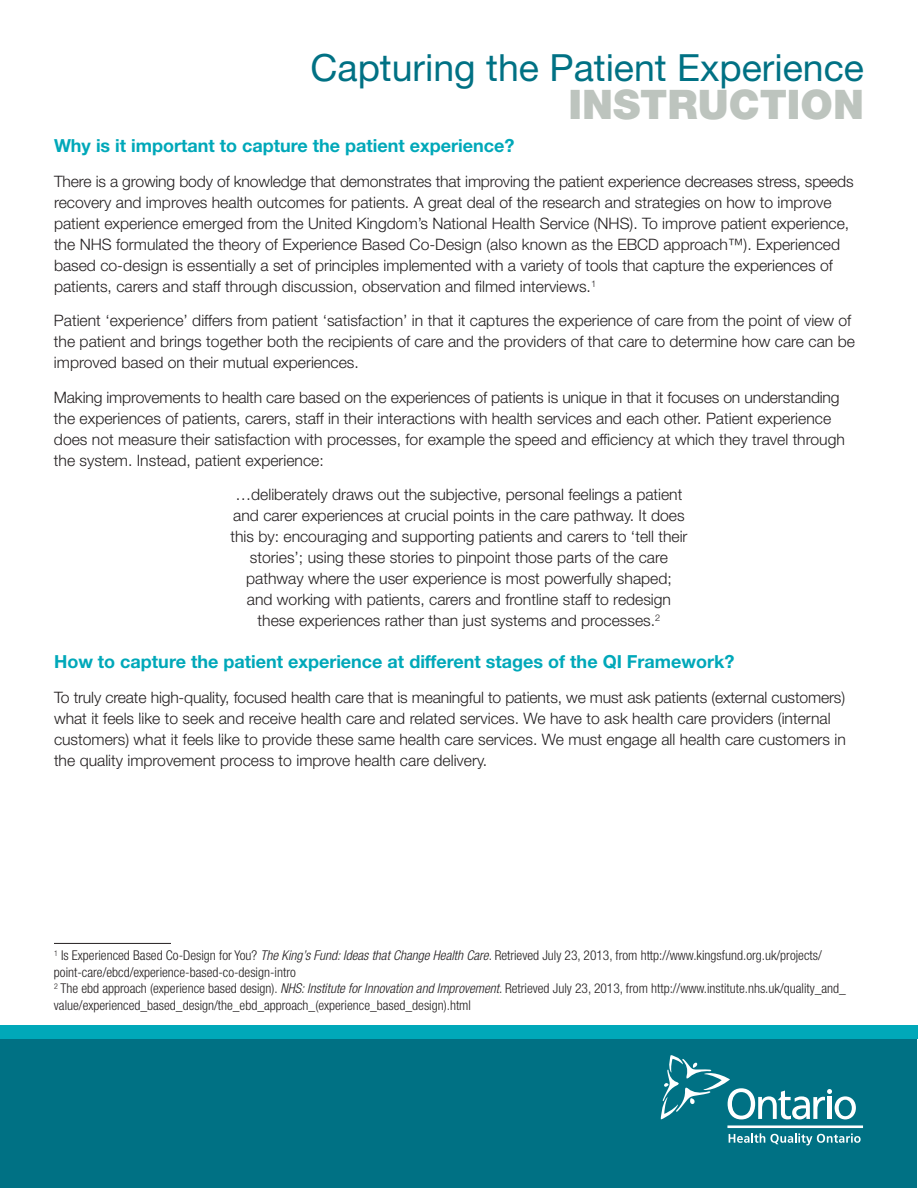
<style>
.page{position:relative;width:918px;height:1188px;background:#fff}
.page>*{position:absolute;margin:0;border:0;box-sizing:border-box;transform-origin:0 0}
.t1{font:900 40.8px "Helvetica Neue LT Std";color:#bdc4be}
.t2{font:37.5px "Helvetica Neue LT Std";color:#007184}
.t3{font:700 18px "Helvetica Neue LT Std";color:#00a8b9}
.t4{font:300 15.75px/21px "Helvetica Neue LT Std";color:#231f20}
.t5{font:300 condensed 13.5px/16.5px "Helvetica Neue LT Std";color:#231f20}
.s1{font-style:italic}
</style>
<div class="page">
<hr style="left:54px;top:943px;width:117px;height:1px;background:#231f20">
<div style="left:1px;top:1039px;width:916px;height:148px;background:#007184"></div>
<div style="left:1px;top:1025px;width:917px;height:14px;background:#00a8b9"></div>
<svg style="left:661px;top:1055px;width:195px;height:64px"></svg>
<svg style="left:729px;top:1133px;width:132px;height:12px"></svg>
<hr style="left:727px;top:1125px;width:136px;height:3px;background:#fff">
<h2 class="t2" style="left:310px;top:45px;width:555px">Capturing the Patient Experience</h2>
<h1 class="t1" style="left:569px;top:81px;width:297px">INSTRUCTION</h1>
<p class="t3" style="left:54px;top:135px;width:462px">Why is it important to capture the patient experience?</p>
<p class="t4" style="left:54px;top:170px;width:801px">There is a growing body of knowledge that demonstrates that improving the patient experience decreases stress, speeds recovery and improves health outcomes for patients. A great deal of the research and strategies on how to improve patient experience emerged from the United Kingdom’s National Health Service (NHS). To improve patient experience, the NHS formulated the theory of Experience Based Co-Design (also known as the EBCD approach™). Experienced based co-design is essentially a set of principles implemented with a variety of tools that capture the experiences of patients, carers and staff through discussion, observation and filmed interviews.<sup>1</sup></p>
<p class="t4" style="left:54px;top:310px;width:802px">Patient ‘experience’ differs from patient ‘satisfaction’ in that it captures the experience of care from the point of view of the patient and brings together both the recipients of care and the providers of that care to determine how care can be improved based on their mutual experiences.</p>
<p class="t4" style="left:54px;top:386px;width:792px">Making improvements to health care based on the experiences of patients is unique in that it focuses on understanding the experiences of patients, carers, staff in their interactions with health services and each other. Patient experience does not measure their satisfaction with processes, for example the speed and efficiency at which they travel through the system. Instead, patient experience:</p>
<p class="t4" style="left:230px;top:484px;width:459px;text-align:center">…deliberately draws out the subjective, personal feelings a patient and carer experiences at crucial points in the care pathway. It does this by: encouraging and supporting patients and carers to ‘tell their stories’; using these stories to pinpoint those parts of the care pathway where the user experience is most powerfully shaped;<br>and working with patients, carers and frontline staff to redesign these experiences rather than just systems and processes.<sup>2</sup></p>
<p class="t3" style="left:54px;top:651px;width:682px">How to capture the patient experience at different stages of the QI Framework?</p>
<p class="t4" style="left:54px;top:686px;width:793px">To truly create high-quality, focused health care that is meaningful to patients, we must ask patients (external customers) what it feels like to seek and receive health care and related services. We have to ask health care providers (internal customers) what it feels like to provide these same health care services. We must engage all health care customers in the quality improvement process to improve health care delivery.</p>
<p class="t5" style="left:54px;top:947px;width:794px"><sup>1</sup> Is Experienced Based Co-Design for You? <span class="s1">The King’s Fund: Ideas that Change Health Care</span>. Retrieved July 23, 2013, from http://www.kingsfund.org.uk/projects/ point-care/ebcd/experience-based-co-design-intro<br><sup>2</sup> The ebd approach (experience based design). <span class="s1">NHS: Institute for Innovation and Improvement</span>. Retrieved July 23, 2013, from http://www.institute.nhs.uk/quality_and_ value/experienced_based_design/the_ebd_approach_(experience_based_design).html</p>
</div>
